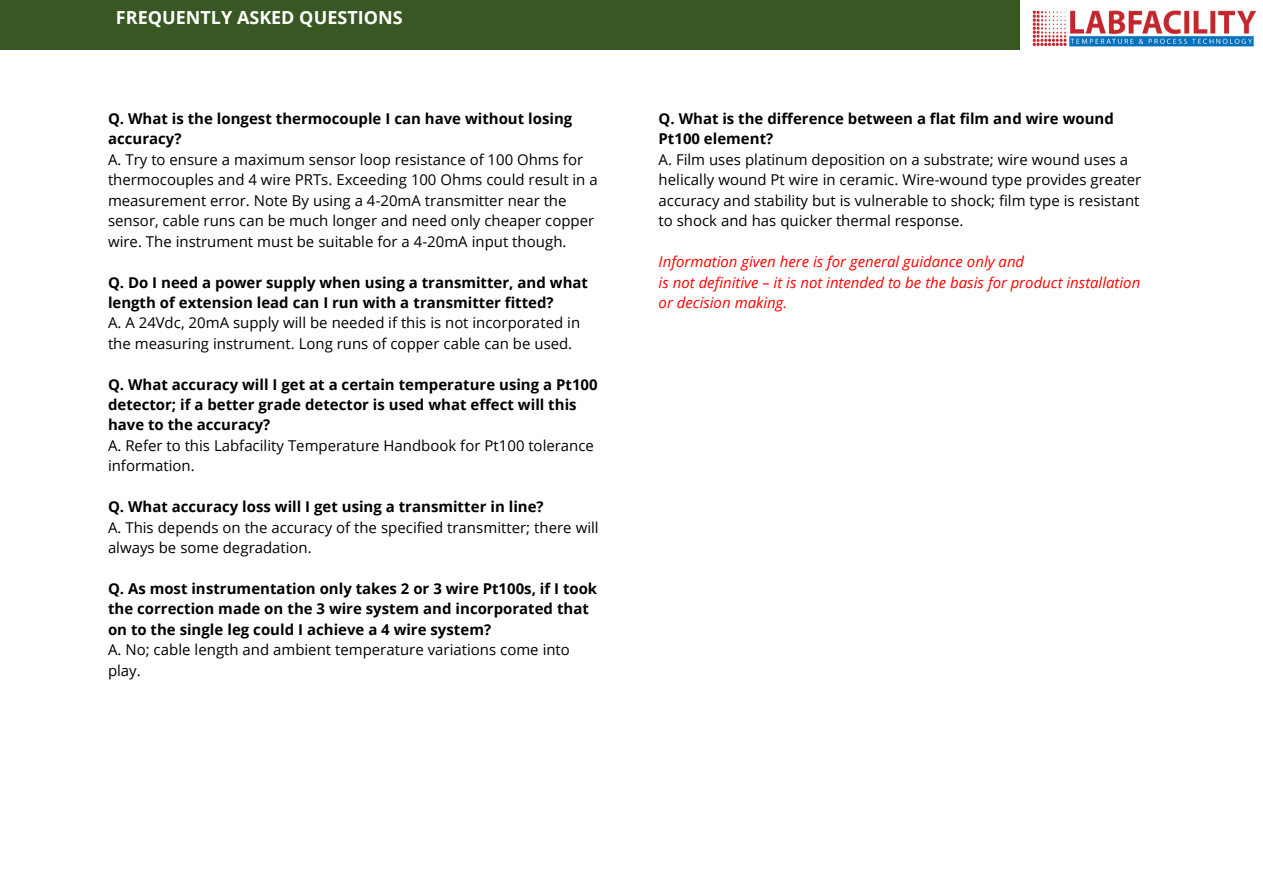
<style>
.page{position:relative;width:1263px;height:893px;background:#fff}
.page>*{position:absolute;margin:0;border:0;box-sizing:border-box;transform-origin:0 0}
.t1{font:700 18px "Open Sans";color:#fff}
.t2{font:15px/20.4px "Open Sans";color:#000}
.t3{font:700 15px/20.4px "Open Sans";color:#000}
.t4{font:italic 15px/20.4px "Open Sans";color:#f00}
</style>
<div class="page">
<div style="left:0;top:0;width:1263px;height:50px;background:#385723"></div>
<img style="left:1020px;top:0;width:243px;height:50px">
<p class="t1" style="left:116px;top:5px;width:288px">FREQUENTLY ASKED QUESTIONS</p>
<p class="t3" style="left:108px;top:108px;width:466px">Q. What is the longest thermocouple I can have without losing accuracy?</p>
<p class="t2" style="left:108px;top:148px;width:477px">A. Try to ensure a maximum sensor loop resistance of 100 Ohms for</p>
<p class="t2" style="left:108px;top:169px;width:491px">thermocouples and 4 wire PRTs. Exceeding 100 Ohms could result in a</p>
<p class="t2" style="left:108px;top:189px;width:488px">measurement error. Note By using a 4-20mA transmitter near the sensor, cable runs can be much longer and need only cheaper copper wire. The instrument must be suitable for a 4-20mA input though.</p>
<p class="t3" style="left:108px;top:271px;width:482px">Q. Do I need a power supply when using a transmitter, and what length of extension lead can I run with a transmitter fitted?</p>
<p class="t2" style="left:108px;top:312px;width:474px">A. A 24Vdc, 20mA supply will be needed if this is not incorporated in the measuring instrument. Long runs of copper cable can be used.</p>
<p class="t3" style="left:108px;top:373px;width:491px">Q. What accuracy will I get at a certain temperature using a Pt100 detector; if a better grade detector is used what effect will this have to the accuracy?</p>
<p class="t2" style="left:108px;top:435px;width:487px">A. Refer to this Labfacility Temperature Handbook for Pt100 tolerance</p>
<p class="t2" style="left:108px;top:455px;width:88px">information.</p>
<p class="t3" style="left:108px;top:496px;width:437px">Q. What accuracy loss will I get using a transmitter in line?</p>
<p class="t2" style="left:108px;top:516px;width:492px">A. This depends on the accuracy of the specified transmitter; there will always be some degradation.</p>
<p class="t3" style="left:108px;top:578px;width:491px">Q. As most instrumentation only takes 2 or 3 wire Pt100s, if I took the correction made on the 3 wire system and incorporated that on to the single leg could I achieve a 4 wire system?</p>
<p class="t2" style="left:108px;top:639px;width:463px">A. No; cable length and ambient temperature variations come into play.</p>
<p class="t3" style="left:659px;top:108px;width:457px">Q. What is the difference between a flat film and wire wound<br>Pt100 element?</p>
<p class="t2" style="left:659px;top:148px;width:484px">A. Film uses platinum deposition on a substrate; wire wound uses a helically wound Pt wire in ceramic. Wire-wound type provides greater accuracy and stability but is vulnerable to shock; film type is resistant to shock and has quicker thermal response.</p>
<p class="t4" style="left:659px;top:251px;width:367px">Information given here is for general guidance only and</p>
<p class="t4" style="left:659px;top:271px;width:483px">is not definitive – it is not intended to be the basis for product installation or decision making.</p>
</div>
